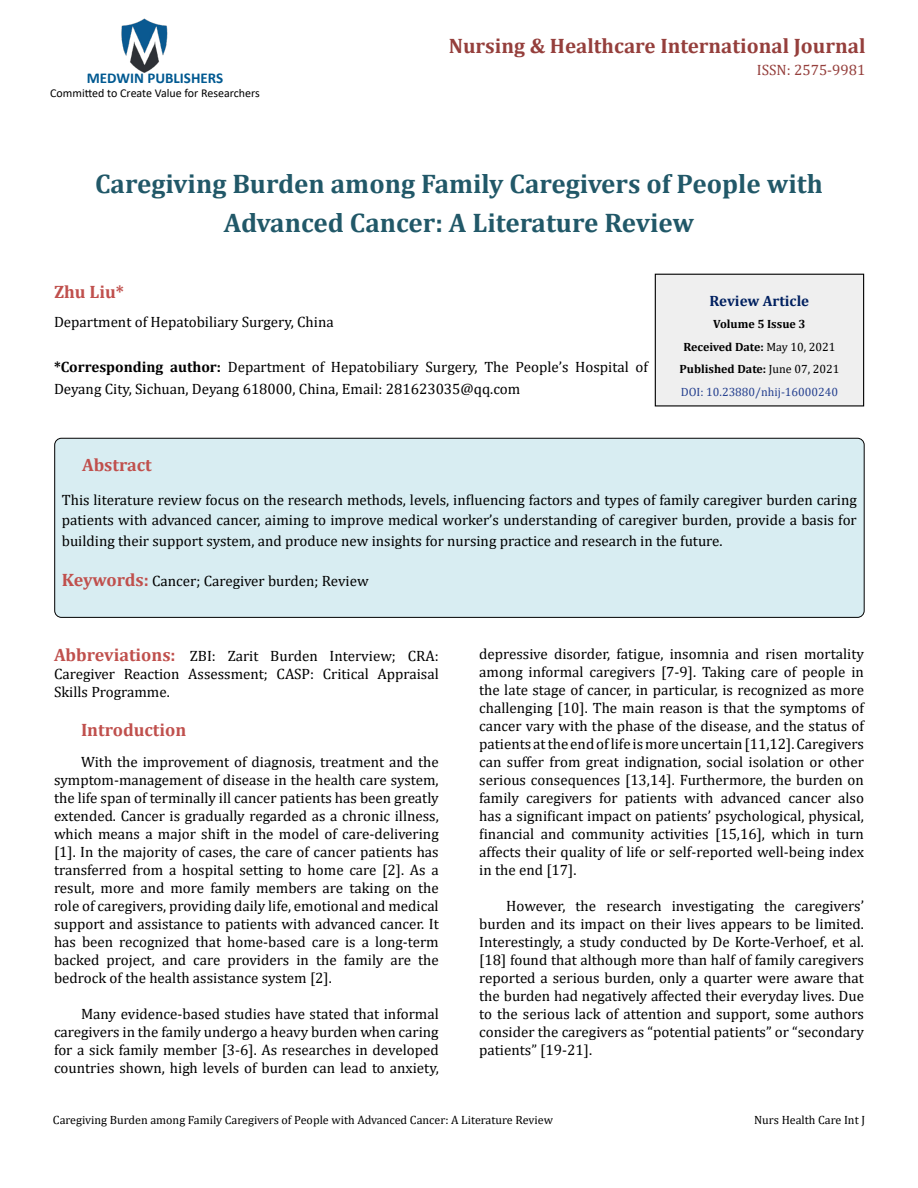
<style>
.page{position:relative;width:918px;height:1188px;background:#fff}
.page>*{position:absolute;margin:0;border:0;box-sizing:border-box;transform-origin:0 0}
.t1{font:700 27px/39px "Cambria";color:#215868;text-align:center}
.t2{font:700 21px "Cambria";color:#953f3c}
.t3{font:700 18px "Cambria";color:#c0504d}
.t4{font:15px/18px "Cambria";color:#000;text-align:justify}
.t5{font:700 15px "Calibri";color:#005991}
.t6{font:15px "Cambria";color:#953f3c}
.t7{font:700 15px "Cambria";color:#002060}
.t8{font:12px "Cambria";color:#000}
.t9{font:700 12px/22.5px "Cambria";color:#000;text-align:center}
.t10{font:12px "Calibri";color:#000}
.s1{font-weight:700}
.s2{font-weight:400}
.s3{font-weight:400;color:#25408f}
.s4{font-weight:700;font-size:18px;color:#c0504d}
</style>
<div class="page">
<img style="left:121px;top:18px;width:47px;height:55px">
<div style="left:655px;top:274px;width:209px;height:132px;background:#efefef"></div>
<div style="left:655px;top:274px;width:209px;height:132px;border:1px solid #000"></div>
<div style="left:55px;top:438px;width:809px;height:179px;background:#d8edf2;border-radius:7px"></div>
<div style="left:54px;top:438px;width:811px;height:180px;border:1px solid #000;border-radius:7px"></div>
<p class="t5" style="left:87px;top:67px;width:138px">MEDWIN PUBLISHERS</p>
<p class="t10" style="left:50px;top:85px;width:211px">Committed to Create Value for Researchers</p>
<h2 class="t2" style="left:449px;top:31px;width:418px">Nursing &amp; Healthcare International Journal</h2>
<p class="t6" style="left:757px;top:62px;width:110px">ISSN: 2575-9981</p>
<h1 class="t1" style="left:95px;top:163px;width:729px">Caregiving Burden among Family Caregivers of People with<br>Advanced Cancer: A Literature Review</h1>
<p class="t3" style="left:54px;top:279px;width:72px">Zhu Liu*</p>
<p class="t4" style="left:54px;top:313px;width:281px">Department of Hepatobiliary Surgery, China</p>
<p class="t4" style="left:54px;top:355px;width:596px;line-height:22.5px"><span class="s1">*Corresponding author:</span> Department of Hepatobiliary Surgery, The People’s Hospital of<br>Deyang City, Sichuan, Deyang 618000, China, Email: 281623035@qq.com</p>
<p class="t7" style="left:710px;top:290px;width:101px">Review Article</p>
<p class="t9" style="left:680px;top:313px;width:161px">Volume 5 Issue 3<br>Received Date: <span class="s2">May 10, 2021<br></span>Published Date: <span class="s2">June 07, 2021<br></span><span class="s3">DOI: 10.23880/nhij-16000240</span></p>
<p class="t3" style="left:82px;top:452px;width:71px">Abstract</p>
<p class="t4" style="left:62px;top:490px;width:797px;line-height:20.2px">This literature review focus on the research methods, levels, influencing factors and types of family caregiver burden caring patients with advanced cancer, aiming to improve medical worker’s understanding of caregiver burden, provide a basis for building their support system, and produce new insights for nursing practice and research in the future.</p>
<p class="t4" style="left:62px;top:572px;width:308px"><span class="s4">Keywords:</span> Cancer; Caregiver burden; Review</p>
<p class="t4" style="left:54px;top:647px;width:386px"><span class="s4">Abbreviations:</span> ZBI: Zarit Burden Interview; CRA:<br>Caregiver Reaction Assessment; CASP: Critical Appraisal Skills Programme.</p>
<p class="t3" style="left:81px;top:717px;width:107px">Introduction</p>
<p class="t4" style="left:54px;top:753px;width:386px;text-indent:27px">With the improvement of diagnosis, treatment and the symptom-management of disease in the health care system, the life span of terminally ill cancer patients has been greatly extended. Cancer is gradually regarded as a chronic illness, which means a major shift in the model of care-delivering [1]. In the majority of cases, the care of cancer patients has transferred from a hospital setting to home care [2]. As a result, more and more family members are taking on the role of caregivers, providing daily life, emotional and medical support and assistance to patients with advanced cancer. It has been recognized that home-based care is a long-term backed project, and care providers in the family are the bedrock of the health assistance system [2].</p>
<p class="t4" style="left:54px;top:1005px;width:386px;text-indent:27px">Many evidence-based studies have stated that informal caregivers in the family undergo a heavy burden when caring for a sick family member [3-6]. As researches in developed countries shown, high levels of burden can lead to anxiety,</p>
<p class="t4" style="left:479px;top:644px;width:386px">depressive disorder, fatigue, insomnia and risen mortality among informal caregivers [7-9]. Taking care of people in the late stage of cancer, in particular, is recognized as more challenging [10]. The main reason is that the symptoms of cancer vary with the phase of the disease, and the status of patients at the end of life is more uncertain [11,12]. Caregivers can suffer from great indignation, social isolation or other serious consequences [13,14]. Furthermore, the burden on family caregivers for patients with advanced cancer also has a significant impact on patients’ psychological, physical, financial and community activities [15,16], which in turn affects their quality of life or self-reported well-being index in the end [17].</p>
<p class="t4" style="left:479px;top:896px;width:386px;text-indent:27px">However, the research investigating the caregivers’ burden and its impact on their lives appears to be limited.<br>Interestingly, a study conducted by De Korte-Verhoef, et al. [18] found that although more than half of family caregivers reported a serious burden, only a quarter were aware that the burden had negatively affected their everyday lives. Due to the serious lack of attention and support, some authors consider the caregivers as “potential patients” or “secondary patients” [19-21].</p>
<p class="t8" style="left:53px;top:1113px;width:502px">Caregiving Burden among Family Caregivers of People with Advanced Cancer: A Literature Review</p>
<p class="t8" style="left:754px;top:1113px;width:112px">Nurs Health Care Int J</p>
</div>
